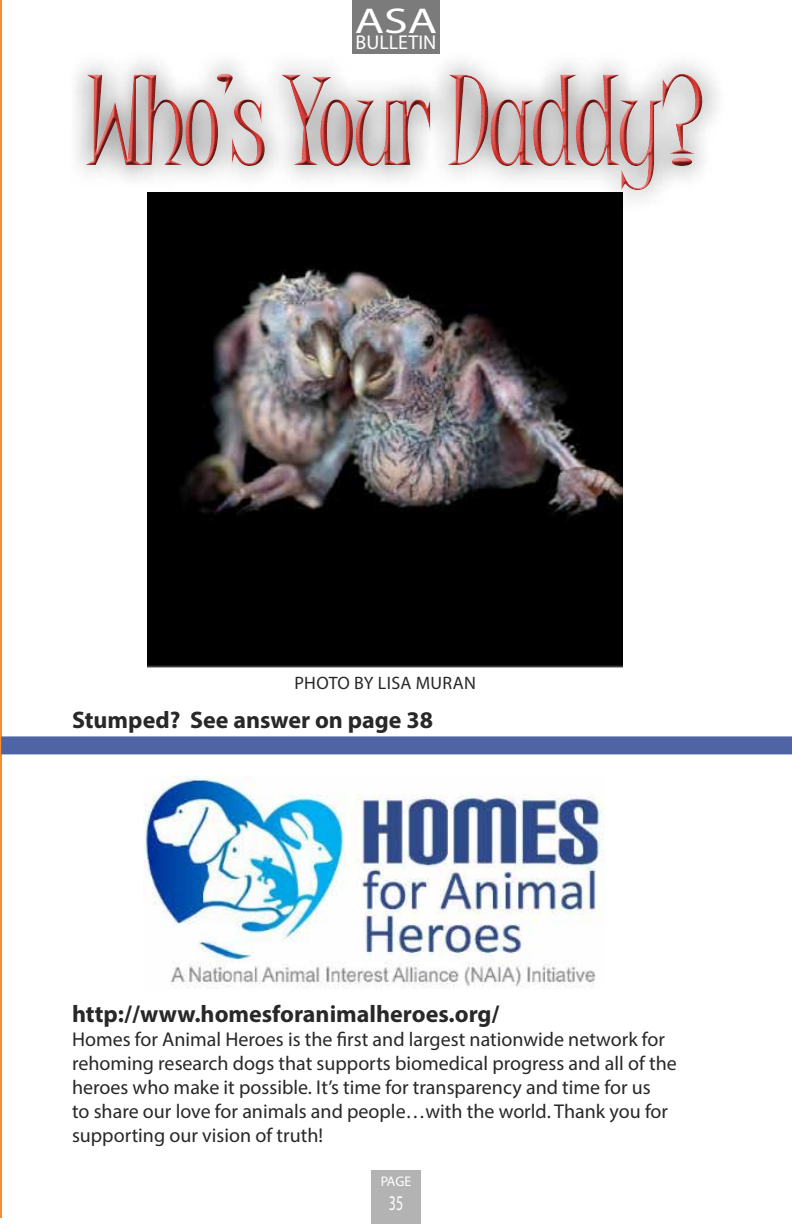
<style>
.page{position:relative;width:792px;height:1224px;background:#fff}
.page>*{position:absolute;margin:0;border:0;box-sizing:border-box;transform-origin:0 0}
.t1{font:121.6px "Juice ITC";letter-spacing:-.04em;color:#d4342e;scale:1.12 1}
.t2{font:36px "Myriad Pro";color:#fff;scale:1.33 1}
.t3{font:700 24px "Myriad Pro";color:#292829}
.t4{font:21px "Myriad Pro";color:#fff;scale:.67 1}
.t5{font:20px/24px "Myriad Pro";color:#292829}
.t6{font:20px "Myriad Pro";color:#fff}
.t7{font:18px "Myriad Pro";letter-spacing:.02em;color:#292829}
.t8{font:14px "Myriad Pro";color:#fff}
</style>
<div class="page">
<hr style="left:0;top:0;width:1px;height:1218px;background:#f78d2b">
<img style="left:147px;top:213px;width:475px;height:454px">
<div style="left:352px;top:0;width:88px;height:53px;background:#7b7b7b"></div>
<div style="left:371px;top:1170px;width:50px;height:54px;background:#b3b3b3"></div>
<div style="left:66px;top:50px;width:660px;height:163px;background:#000;opacity:.75"></div>
<div style="left:69px;top:57px;width:649px;height:140px;background:#fff"></div>
<div style="left:69px;top:65px;width:649px;height:134px;background:#000;opacity:.75"></div>
<div style="left:1px;top:736px;width:791px;height:18px;background:#4e64a4"></div>
<img style="left:143px;top:777px;width:461px;height:212px">
<h2 class="t2" style="left:355px;top:-1px;width:63px">ASA</h2>
<p class="t6" style="left:356px;top:30px;width:82px">BULLETIN</p>
<h1 class="t1" style="left:85px;top:52px;width:557px">Who’s Your Daddy?</h1>
<p class="t7" style="left:294px;top:671px;width:183px">PHOTO BY LISA MURAN</p>
<p class="t3" style="left:72px;top:705px;width:363px">Stumped? See answer on page 38</p>
<p class="t3" style="left:72px;top:999px;width:429px">http://www.homesforanimalheroes.org/</p>
<p class="t5" style="left:72px;top:1027px;width:606px">Homes for Animal Heroes is the first and largest nationwide network for rehoming research dogs that supports biomedical progress and all of the heroes who make it possible. It’s time for transparency and time for us<br>to share our love for animals and people…with the world. Thank you for supporting our vision of truth!</p>
<p class="t8" style="left:381px;top:1172px;width:32px">PAGE</p>
<p class="t4" style="left:389px;top:1190px;width:23px">35</p>
</div>
